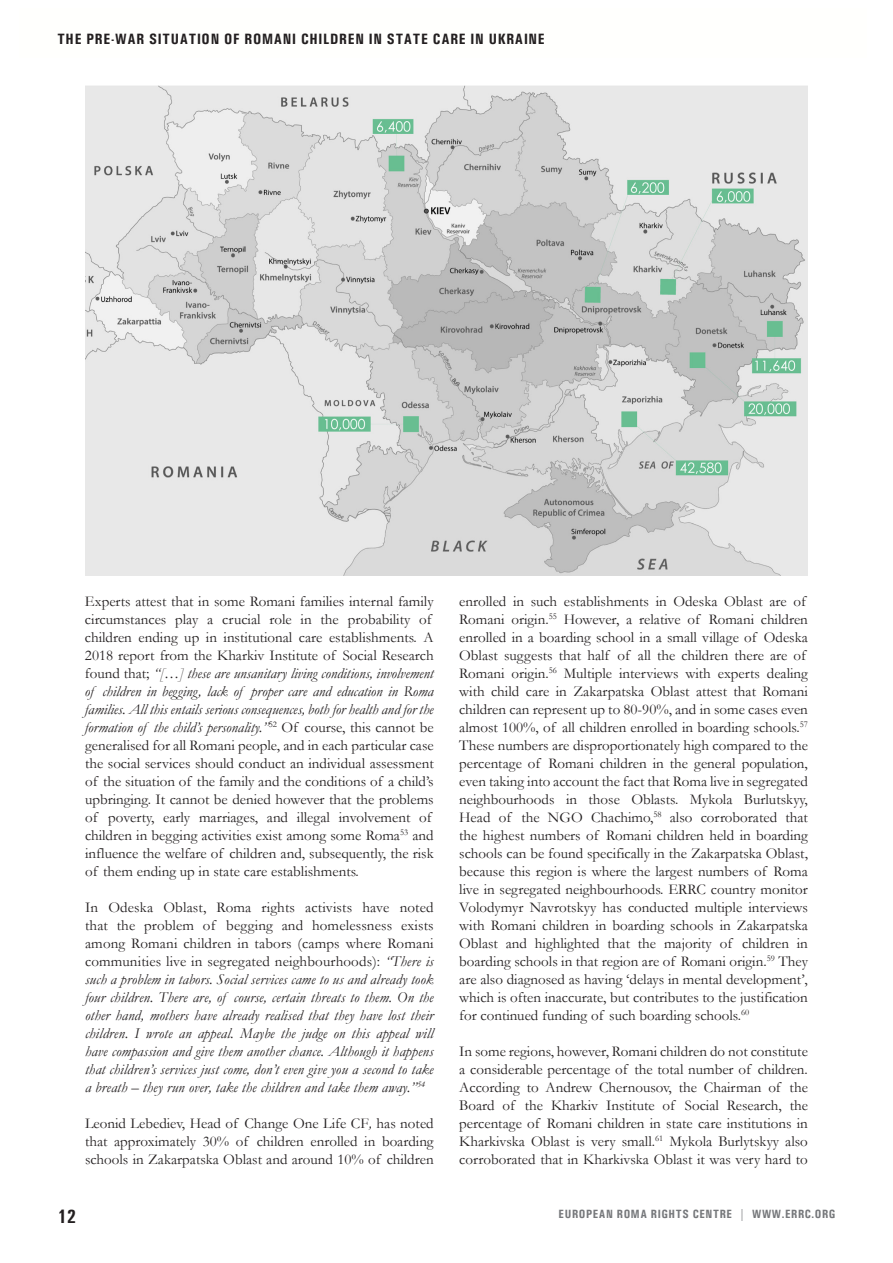
<style>
.page{position:relative;width:893px;height:1263px;background:#fff}
.page>*{position:absolute;margin:0;border:0;box-sizing:border-box;transform-origin:0 0}
.t1{font:700 condensed 19.5px "Univers";color:#231f20}
.t2{font:15px/18px "Garamond";color:#231f20}
.t3{font:italic 15px/18px "Garamond";letter-spacing:.01em;color:#231f20;text-align:justify}
.t4{font:700 condensed 15px "Univers";letter-spacing:.05em;color:#231f20}
.t5{font:700 condensed 12px "Univers";letter-spacing:.05em;color:#76787b}
.s1{font-style:italic}
.s2{font-style:normal}
</style>
<div class="page">
<img style="left:85px;top:85px;width:723px;height:490px">
<p class="t4" style="left:57px;top:30px;width:59px">THE PRODU</p>
<p class="t4" style="left:95px;top:30px;width:451px">RE-WCTAIRONSITUATION OF ROMANI CHILDREN IN STATE CARE IN UKRAINE</p>
<p class="t4" style="left:57px;top:30px;width:23px">INT</p>
<p class="t2" style="left:85px;top:592px;width:350px">Experts attest that in some Romani families internal family circumstances play a crucial role in the probability of children ending up in institutional care establishments. A 2018 report from the Kharkiv Institute of Social Research found that; <span class="s1">“[…] these are unsanitary living conditions, involvement of children in begging, lack of proper care and education in Roma families. All this entails serious consequences, both for health and for the formation of the child’s personality.”</span><sup>52</sup> Of course, this cannot be generalised for all Romani people, and in each particular case the social services should conduct an individual assessment of the situation of the family and the conditions of a child’s upbringing. It cannot be denied however that the problems of poverty, early marriages, and illegal involvement of children in begging activities exist among some Roma<sup>53</sup> and influence the welfare of children and, subsequently, the risk of them ending up in state care establishments.</p>
<p class="t3" style="left:85px;top:898px;width:350px"><span class="s2">In Odeska Oblast, Roma rights activists have noted that the problem of begging and homelessness exists among Romani children in tabors (camps where Romani communities live in segregated neighbourhoods):</span> “There is such a problem in tabors. Social services came to us and already took four children. There are, of course, certain threats to them. On the other hand, mothers have already realised that they have lost their children. I wrote an appeal. Maybe the judge on this appeal will have compassion and give them another chance. Although it happens that children’s services just come, don’t even give you a second to take a breath – they run over, take the children and take them away.”<sup>54</sup></p>
<p class="t2" style="left:85px;top:1114px;width:350px;text-align:justify">Leonid Lebediev, Head of Change One Life CF<span class="s1">,</span> has noted that approximately 30% of children enrolled in boarding schools in Zakarpatska Oblast and around 10% of children</p>
<p class="t1" style="left:57px;top:1205px;width:20px">12</p>
<p class="t2" style="left:459px;top:592px;width:350px">enrolled in such establishments in Odeska Oblast are of Romani origin.<sup>55</sup> However, a relative of Romani children enrolled in a boarding school in a small village of Odeska Oblast suggests that half of all the children there are of Romani origin.<sup>56</sup> Multiple interviews with experts dealing with child care in Zakarpatska Oblast attest that Romani children can represent up to 80-90%, and in some cases even almost 100%, of all children enrolled in boarding schools.<sup>57<br></sup>These numbers are disproportionately high compared to the percentage of Romani children in the general population, even taking into account the fact that Roma live in segregated neighbourhoods in those Oblasts. Mykola Burlutskyy, Head of the NGO Chachimo,<sup>58</sup> also corroborated that the highest numbers of Romani children held in boarding schools can be found specifically in the Zakarpatska Oblast, because this region is where the largest numbers of Roma live in segregated neighbourhoods. ERRC country monitor Volodymyr Navrotskyy has conducted multiple interviews with Romani children in boarding schools in Zakarpatska Oblast and highlighted that the majority of children in boarding schools in that region are of Romani origin.<sup>59</sup> They are also diagnosed as having ‘delays in mental development’, which is often inaccurate, but contributes to the justification for continued funding of such boarding schools.<sup>60</sup></p>
<p class="t2" style="left:459px;top:1042px;width:350px;text-align:justify">In some regions, however, Romani children do not constitute a considerable percentage of the total number of children.<br>According to Andrew Chernousov, the Chairman of the Board of the Kharkiv Institute of Social Research, the percentage of Romani children in state care institutions in Kharkivska Oblast is very small.<sup>61</sup> Mykola Burlytskyy also corroborated that in Kharkivska Oblast it was very hard to</p>
<p class="t5" style="left:559px;top:1207px;width:205px">EUROPEAN ROMA RIGHTS CENTRE | WWW</p>
<p class="t5" style="left:782px;top:1207px;width:55px">.ERRC.ORG</p>
</div>
